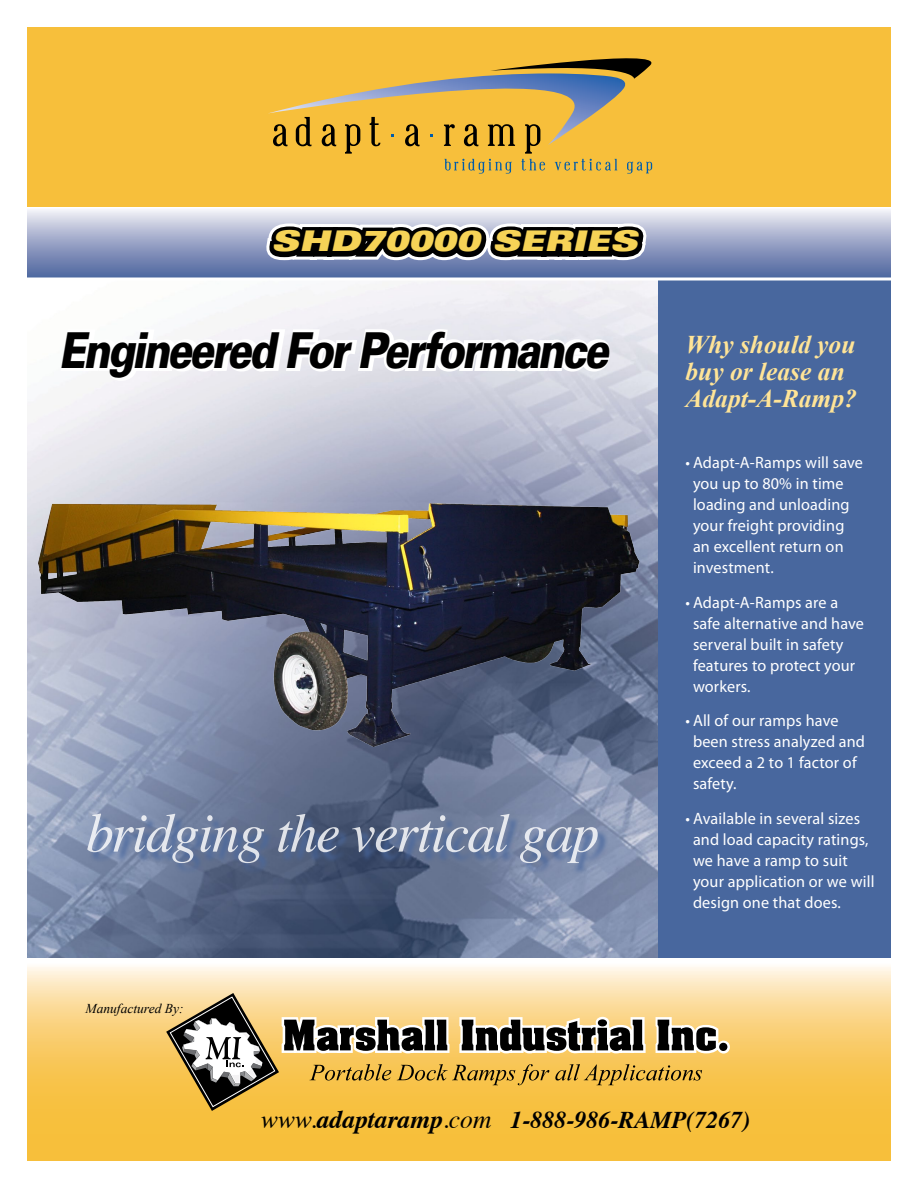
<style>
.page{position:relative;width:918px;height:1188px;background:#fff}
.page>*{position:absolute;margin:0;border:0;box-sizing:border-box;transform-origin:0 0}
.t1{font:italic 900 49.5px "Univers";letter-spacing:-.06em;color:#000;scale:.81 1}
.t2{font:italic 900 expanded 28.5px "Univers";color:#f6d357}
.t3{font:italic 700 25.5px/27px "Times New Roman";color:#ffe497}
.t4{font:italic 700 24px "Times";color:#000}
.t5{font:16.5px/21px "Myriad Pro";letter-spacing:.01em;color:#fff}
.t6{font:italic 13.5px "Times New Roman";color:#000}
.s1{font-weight:400;font-size:25.5px}
.s2{font-size:25.5px}
</style>
<div class="page">
<img style="left:27px;top:281px;width:631px;height:677px">
<div style="left:658px;top:265px;width:233px;height:695px;background:#48679e"></div>
<svg style="left:27px;top:958px;width:864px;height:203px;background:#f9d176"></svg>
<div style="left:27px;top:27px;width:864px;height:210px;background:#f7bf3b"></div>
<img style="left:27px;top:447px;width:631px;height:304px">
<svg style="left:268px;top:58px;width:384px;height:116px"></svg>
<div style="left:89px;top:816px;width:520px;height:58px;background:#48679e;opacity:.82"></div>
<svg style="left:87px;top:814px;width:511px;height:49px;background:#7a88a5"></svg>
<div style="left:27px;top:207px;width:864px;height:72px;background:linear-gradient(to bottom,#eeecf4,#5269a1)"></div>
<hr style="left:27px;top:278px;width:864px;height:2px;background:#fff">
<svg style="left:166px;top:993px;width:566px;height:118px;background:#c9a965"></svg>
<svg style="left:258px;top:211px;width:398px;height:169px;background:#dcdfea"></svg>
<svg style="left:57px;top:219px;width:592px;height:167px"></svg>
<h2 class="t2" style="left:271px;top:224px;width:368px">SHD70000 SERIES</h2>
<h1 class="t1" style="left:59px;top:320px;width:680px">Engineered For Performance</h1>
<h3 class="t3" style="left:686px;top:331px;width:173px">Why should you buy or lease an<br>Adapt-A-Ramp?</h3>
<p class="t6" style="left:86px;top:999px;width:100px">Manufactured By:</p>
<p class="t5" style="left:693px;top:452px;width:172px;text-indent:-8px">• Adapt-A-Ramps will save you up to 80% in time loading and unloading your freight providing an excellent return on investment.</p>
<p class="t5" style="left:693px;top:592px;width:173px;text-indent:-8px">• Adapt-A-Ramps are a safe alternative and have serveral built in safety features to protect your workers.</p>
<p class="t5" style="left:693px;top:710px;width:174px;text-indent:-8px">• All of our ramps have been stress analyzed and exceed a 2 to 1 factor of safety.</p>
<p class="t5" style="left:693px;top:808px;width:183px;text-indent:-8px">• Available in several sizes and load capacity ratings, we have a ramp to suit your application or we will design one that does.</p>
<h3 class="t4" style="left:261px;top:1097px;width:491px"><span class="s1">www.</span><span class="s2">adaptaramp</span><span class="s1">.com</span> 1-888-986-RAMP(7267)</h3>
</div>
